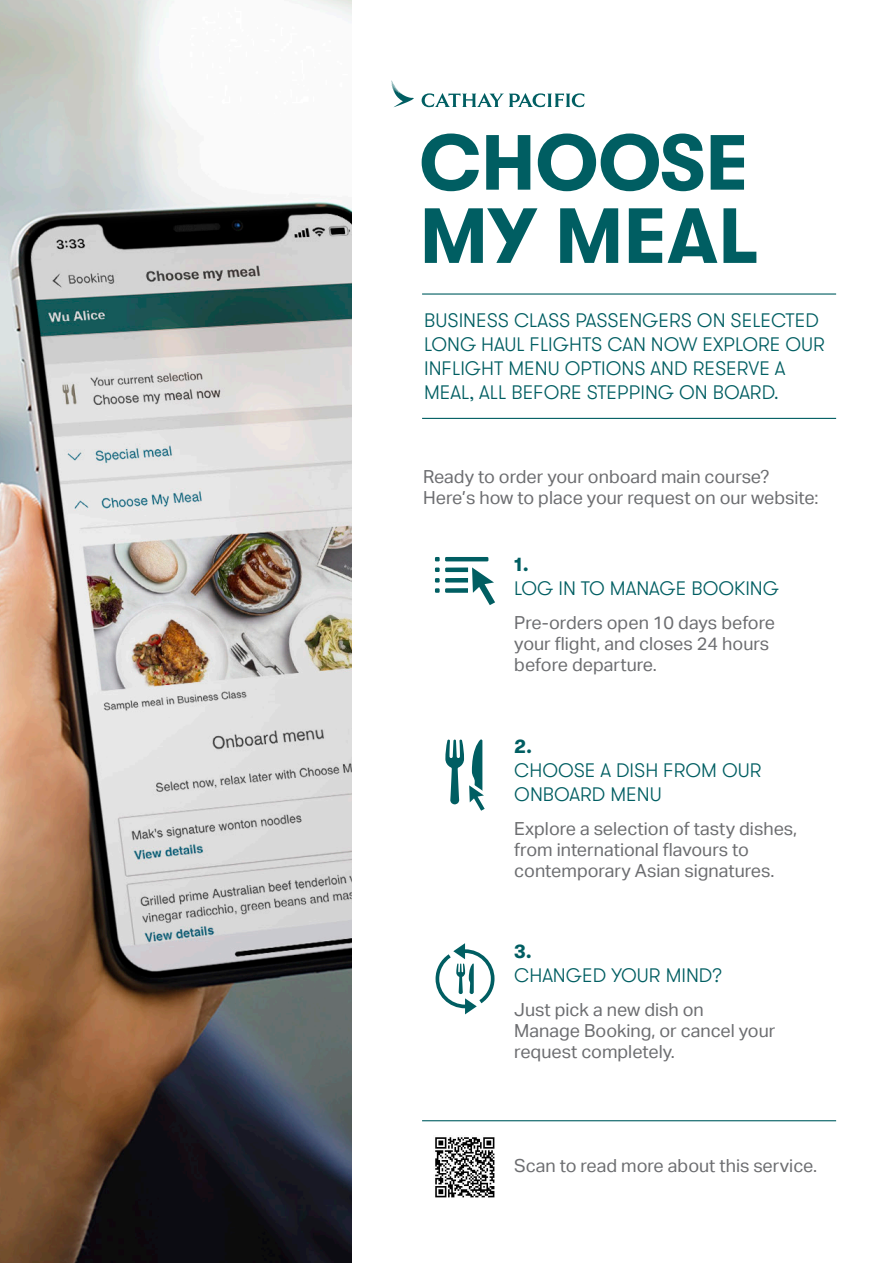
<style>
.page{position:relative;width:893px;height:1263px;background:#fff}
.page>*{position:absolute;margin:0;border:0;box-sizing:border-box;transform-origin:0 0}
.t1{font:700 78px/73.2px "GT Walsheim";color:#005e62}
.t2{font:300 19.5px/24px "GT Walsheim";color:#005e62}
.t3{font:700 19.5px "GT Walsheim";color:#005e62}
.t4{font:18px/21px "Cathay Sans";color:#6c6d70}
</style>
<div class="page">
<img style="left:0;top:0;width:351px;height:1263px">
<svg style="left:391px;top:80px;width:23px;height:27px"></svg>
<svg style="left:422px;top:93px;width:163px;height:14px"></svg>
<svg style="left:445px;top:739px;width:40px;height:72px"></svg>
<svg style="left:435px;top:557px;width:5px;height:4px"></svg>
<hr style="left:445px;top:557px;width:43px;height:4px;background:#005e62">
<svg style="left:435px;top:567px;width:60px;height:38px"></svg>
<svg style="left:436px;top:943px;width:58px;height:71px"></svg>
<hr style="left:422px;top:418px;width:414px;height:1px;background:#005e62">
<hr style="left:422px;top:1120px;width:414px;height:1px;background:#005e62">
<hr style="left:422px;top:293px;width:414px;height:2px;background:#005e62">
<img style="left:435px;top:1137px;width:60px;height:61px">
<h1 class="t1" style="left:420px;top:126px;width:341px">CHOOSE<br>MY MEAL</h1>
<p class="t2" style="left:424px;top:308px;width:402px">BUSINESS CLASS PASSENGERS ON SELECTED LONG HAUL FLIGHTS CAN NOW EXPLORE OUR INFLIGHT MENU OPTIONS AND RESERVE A MEAL, ALL BEFORE STEPPING ON BOARD.</p>
<p class="t4" style="left:423px;top:466px;width:397px">Ready to order your onboard main course?<br>Here’s how to place your request on our website:</p>
<p class="t3" style="left:514px;top:553px;width:16px">1.</p>
<p class="t2" style="left:514px;top:576px;width:266px">LOG IN TO MANAGE BOOKING</p>
<p class="t4" style="left:514px;top:613px;width:262px">Pre-orders open 10 days before your flight, and closes 24 hours before departure.</p>
<p class="t3" style="left:514px;top:735px;width:20px">2.</p>
<p class="t2" style="left:514px;top:758px;width:249px">CHOOSE A DISH FROM OUR<br>ONBOARD MENU</p>
<p class="t4" style="left:514px;top:818px;width:285px">Explore a selection of tasty dishes, from international flavours to contemporary Asian signatures.</p>
<p class="t3" style="left:514px;top:940px;width:19px">3.</p>
<p class="t2" style="left:514px;top:964px;width:209px">CHANGED YOUR MIND?</p>
<p class="t4" style="left:514px;top:1000px;width:263px">Just pick a new dish on<br>Manage Booking, or cancel your request completely.</p>
<p class="t4" style="left:514px;top:1155px;width:304px">Scan to read more about this service.</p>
</div>
